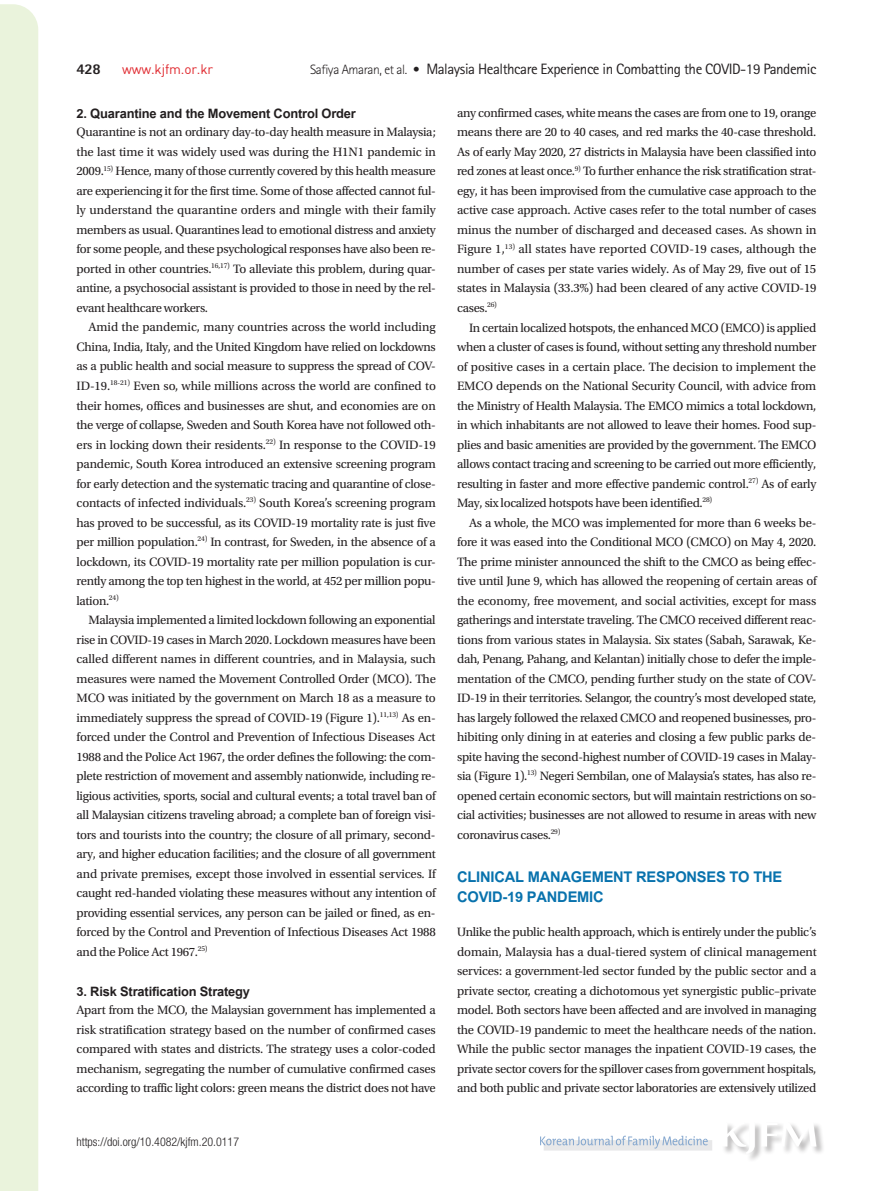
<style>
.page{position:relative;width:893px;height:1191px;background:#fff}
.page>*{position:absolute;margin:0;border:0;box-sizing:border-box;transform-origin:0 0}
.t1{font:700 20.4px/19.5px "Utsaah";letter-spacing:-.01em;color:#0872ad}
.t2{font:700 18px "Utsaah";letter-spacing:-.01em;color:#231f20}
.t3{font:15px "Rotis Sans Serif Std";letter-spacing:-.03em;color:#231f20}
.t4{font:800 15px "Rotis Sans Serif Std";color:#231f20}
.t5{font:13.5px "Dinreg";letter-spacing:-.01em;color:#e02a30}
.t6{font:12.75px/19.5px "Utopia Std";letter-spacing:-.025em;color:#231f20;text-align:justify}
.t7{font:300 condensed 12px "Helvetica Neue LT Std";color:#231f20}
.s1{font-weight:300;font-size:13.5px}
</style>
<div class="page">
<div style="left:0;top:4px;width:38px;height:1187px;background:#eaf3dc"></div>
<div style="left:721px;top:1122px;width:104px;height:40px;background:#231f20;opacity:.3"></div>
<svg style="left:722px;top:1122px;width:94px;height:32px"></svg>
<div style="left:544px;top:1140px;width:168px;height:10px;background:#e8e8e9"></div>
<svg style="left:540px;top:1135px;width:168px;height:13px"></svg>
<p class="t4" style="left:77px;top:60px;width:26px">428</p>
<p class="t5" style="left:122px;top:61px;width:93px">www.kjfm.or.kr</p>
<p class="t3" style="left:310px;top:60px;width:508px"><span class="s1">Safiya Amaran, et al. •</span> Malaysia Healthcare Experience in Combatting the COVID-19 Pandemic</p>
<h2 class="t2" style="left:77px;top:105px;width:281px">2. Quarantine and the Movement Control Order</h2>
<p class="t6" style="left:77px;top:123px;width:361px">Quarantine is not an ordinary day-to-day health measure in Malaysia; the last time it was widely used was during the H1N1 pandemic in 2009.<sup>15)</sup> Hence, many of those currently covered by this health measure are experiencing it for the first time. Some of those affected cannot ful&shy;ly understand the quarantine orders and mingle with their family members as usual. Quarantines lead to emotional distress and anxiety for some people, and these psychological responses have also been re&shy;ported in other countries.<sup>16,17)</sup> To alleviate this problem, during quar&shy;antine, a psychosocial assistant is provided to those in need by the rel&shy;evant healthcare workers.</p>
<p class="t6" style="left:77px;top:318px;width:361px;text-indent:12px">Amid the pandemic, many countries across the world including China, India, Italy, and the United Kingdom have relied on lockdowns as a public health and social measure to suppress the spread of COV-ID-19.<sup>18-21)</sup> Even so, while millions across the world are confined to their homes, offices and businesses are shut, and economies are on the verge of collapse, Sweden and South Korea have not followed oth&shy;ers in locking down their residents.<sup>22)</sup> In response to the COVID-19 pandemic, South Korea introduced an extensive screening program for early detection and the systematic tracing and quarantine of close&shy;contacts of infected individuals.<sup>23)</sup> South Korea’s screening program has proved to be successful, as its COVID-19 mortality rate is just five per million population.<sup>24)</sup> In contrast, for Sweden, in the absence of a lockdown, its COVID-19 mortality rate per million population is cur&shy;rently among the top ten highest in the world, at 452 per million popu&shy;lation.<sup>24)</sup></p>
<p class="t6" style="left:77px;top:610px;width:361px;text-indent:12px">Malaysia implemented a limited lockdown following an exponential rise in COVID-19 cases in March 2020. Lockdown measures have been called different names in different countries, and in Malaysia, such measures were named the Movement Controlled Order (MCO). The MCO was initiated by the government on March 18 as a measure to immediately suppress the spread of COVID-19 (Figure 1).<sup>11,13)</sup> As en&shy;forced under the Control and Prevention of Infectious Diseases Act 1988 and the Police Act 1967, the order defines the following: the com&shy;plete restriction of movement and assembly nationwide, including re&shy;ligious activities, sports, social and cultural events; a total travel ban of all Malaysian citizens traveling abroad; a complete ban of foreign visi&shy;tors and tourists into the country; the closure of all primary, second&shy;ary, and higher education facilities; and the closure of all government and private premises, except those involved in essential services. If caught red-handed violating these measures without any intention of providing essential services, any person can be jailed or fined, as en&shy;forced by the Control and Prevention of Infectious Diseases Act 1988 and the Police Act 1967.<sup>25)</sup></p>
<h2 class="t2" style="left:77px;top:983px;width:175px">3. Risk Stratification Strategy</h2>
<p class="t6" style="left:77px;top:1000px;width:361px">Apart from the MCO, the Malaysian government has implemented a risk stratification strategy based on the number of confirmed cases compared with states and districts. The strategy uses a color-coded mechanism, segregating the number of cumulative confirmed cases according to traffic light colors: green means the district does not have</p>
<p class="t7" style="left:77px;top:1134px;width:164px">https://doi.org/10.4082/kjfm.20.0117</p>
<p class="t6" style="left:457px;top:103px;width:361px">any confirmed cases, white means the cases are from one to 19, orange means there are 20 to 40 cases, and red marks the 40-case threshold.<br>As of early May 2020, 27 districts in Malaysia have been classified into red zones at least once.<sup>9)</sup> To further enhance the risk stratification strat&shy;egy, it has been improvised from the cumulative case approach to the active case approach. Active cases refer to the total number of cases minus the number of discharged and deceased cases. As shown in Figure 1,<sup>13)</sup> all states have reported COVID-19 cases, although the number of cases per state varies widely. As of May 29, five out of 15 states in Malaysia (33.3%) had been cleared of any active COVID-19 cases.<sup>26)</sup></p>
<p class="t6" style="left:457px;top:318px;width:361px;text-indent:12px">In certain localized hotspots, the enhanced MCO (EMCO) is applied when a cluster of cases is found, without setting any threshold number of positive cases in a certain place. The decision to implement the EMCO depends on the National Security Council, with advice from the Ministry of Health Malaysia. The EMCO mimics a total lockdown, in which inhabitants are not allowed to leave their homes. Food sup&shy;plies and basic amenities are provided by the government. The EMCO allows contact tracing and screening to be carried out more efficiently, resulting in faster and more effective pandemic control.<sup>27)</sup> As of early May, six localized hotspots have been identified.<sup>28)</sup></p>
<p class="t6" style="left:457px;top:513px;width:361px;text-indent:12px">As a whole, the MCO was implemented for more than 6 weeks be&shy;fore it was eased into the Conditional MCO (CMCO) on May 4, 2020.<br>The prime minister announced the shift to the CMCO as being effec&shy;tive until June 9, which has allowed the reopening of certain areas of the economy, free movement, and social activities, except for mass gatherings and interstate traveling. The CMCO received different reac&shy;tions from various states in Malaysia. Six states (Sabah, Sarawak, Ke&shy;dah, Penang, Pahang, and Kelantan) initially chose to defer the imple&shy;mentation of the CMCO, pending further study on the state of COV-ID-19 in their territories. Selangor, the country’s most developed state, has largely followed the relaxed CMCO and reopened businesses, pro&shy;hibiting only dining in at eateries and closing a few public parks de&shy;spite having the second-highest number of COVID-19 cases in Malay&shy;sia (Figure 1).<sup>13)</sup> Negeri Sembilan, one of Malaysia’s states, has also re&shy;opened certain economic sectors, but will maintain restrictions on so&shy;cial activities; businesses are not allowed to resume in areas with new coronavirus cases.<sup>29)</sup></p>
<h1 class="t1" style="left:457px;top:868px;width:327px">CLINICAL MANAGEMENT RESPONSES TO THE<br>COVID-19 PANDEMIC</h1>
<p class="t6" style="left:457px;top:922px;width:361px">Unlike the public health approach, which is entirely under the public’s domain, Malaysia has a dual-tiered system of clinical management services: a government-led sector funded by the public sector and a private sector, creating a dichotomous yet synergistic public–private model. Both sectors have been affected and are involved in managing the COVID-19 pandemic to meet the healthcare needs of the nation.<br>While the public sector manages the inpatient COVID-19 cases, the private sector covers for the spillover cases from government hospitals, and both public and private sector laboratories are extensively utilized</p>
</div>
